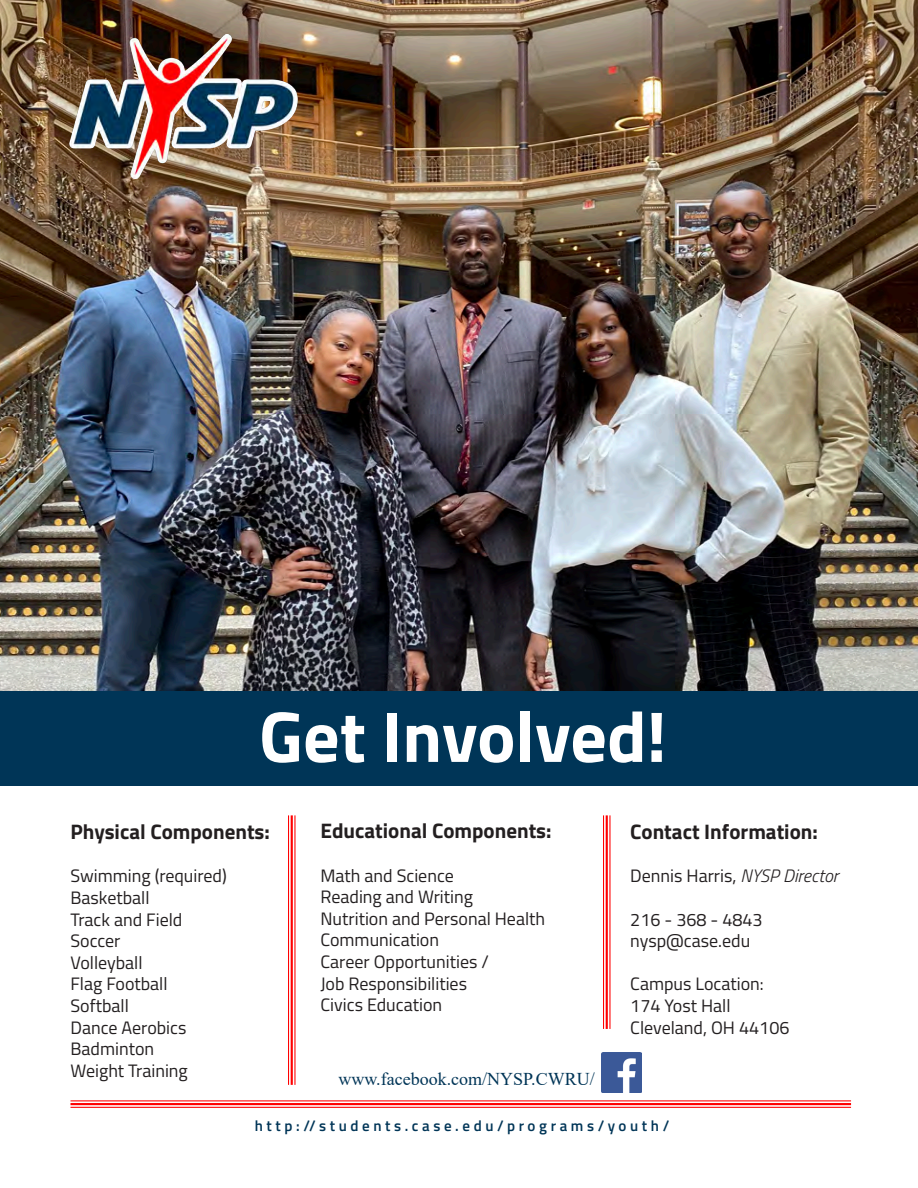
<style>
.page{position:relative;width:918px;height:1188px;background:#fff}
.page>*{position:absolute;margin:0;border:0;box-sizing:border-box;transform-origin:0 0}
.t1{font:700 72px "Titillium Web";color:#fff}
.t2{font:700 21px "Titillium Web";color:#231f20}
.t3{font:18px "Titillium Web";color:#231f20}
.t4{font:18px "Times New Roman";color:#003557}
.t5{font:600 15px "Titillium Web";letter-spacing:.24em;color:#003557}
.s1{font-weight:300;font-style:italic}
</style>
<div class="page">
<img style="left:0;top:0;width:918px;height:691px">
<hr style="left:70px;top:1100px;width:781px;height:1px;background:#f00">
<hr style="left:70px;top:1103px;width:781px;height:2px;background:#f00">
<hr style="left:70px;top:1107px;width:781px;height:1px;background:#f00">
<div style="left:0;top:691px;width:918px;height:94px;background:#003557"></div>
<hr style="left:294px;top:815px;width:2px;height:270px;background:#f00">
<hr style="left:291px;top:815px;width:2px;height:270px;background:#f00">
<hr style="left:288px;top:815px;width:1px;height:270px;background:#f00">
<hr style="left:609px;top:815px;width:1px;height:214px;background:#f00">
<hr style="left:606px;top:815px;width:2px;height:214px;background:#f00">
<hr style="left:603px;top:815px;width:1px;height:214px;background:#f00">
<img style="left:602px;top:1053px;width:40px;height:40px">
<img style="left:31px;top:34px;width:305px;height:145px">
<p class="t1" style="left:259px;top:682px;width:409px">Get Involved!</p>
<p class="t2" style="left:70px;top:816px;width:201px">Physical Components:</p>
<p class="t3" style="left:70px;top:863px;width:158px">Swimming (required)</p>
<p class="t3" style="left:70px;top:885px;width:81px">Basketball</p>
<p class="t3" style="left:70px;top:906px;width:113px">Track and Field</p>
<p class="t3" style="left:70px;top:928px;width:52px">Soccer</p>
<p class="t3" style="left:70px;top:949px;width:74px">Volleyball</p>
<p class="t3" style="left:70px;top:971px;width:99px">Flag Football</p>
<p class="t3" style="left:70px;top:993px;width:60px">Softball</p>
<p class="t3" style="left:70px;top:1014px;width:117px">Dance Aerobics</p>
<p class="t3" style="left:70px;top:1036px;width:85px">Badminton</p>
<p class="t3" style="left:70px;top:1057px;width:119px">Weight Training</p>
<p class="t2" style="left:320px;top:815px;width:233px">Educational Components:</p>
<p class="t3" style="left:320px;top:862px;width:135px">Math and Science</p>
<p class="t3" style="left:320px;top:884px;width:154px">Reading and Writing</p>
<p class="t3" style="left:320px;top:905px;width:226px">Nutrition and Personal Health</p>
<p class="t3" style="left:320px;top:927px;width:120px">Communication</p>
<p class="t3" style="left:320px;top:949px;width:170px">Career Opportunities /</p>
<p class="t3" style="left:320px;top:970px;width:148px">Job Responsibilities</p>
<p class="t3" style="left:320px;top:992px;width:123px">Civics Education</p>
<p class="t4" style="left:338px;top:1066px;width:258px">www.facebook.com/NYSP.CWRU/</p>
<p class="t2" style="left:630px;top:816px;width:189px">Contact Information:</p>
<p class="t3" style="left:630px;top:863px;width:210px">Dennis Harris, <span class="s1">NYSP Director</span></p>
<p class="t3" style="left:630px;top:906px;width:134px">216 - 368 - 4843</p>
<p class="t3" style="left:630px;top:928px;width:121px">nysp@case.edu</p>
<p class="t3" style="left:630px;top:971px;width:135px">Campus Location:</p>
<p class="t3" style="left:630px;top:993px;width:102px">174 Yost Hall</p>
<p class="t3" style="left:630px;top:1014px;width:161px">Cleveland, OH 44106</p>
<p class="t5" style="left:255px;top:1115px;width:416px">http://students.case.edu/programs/youth/</p>
</div>
